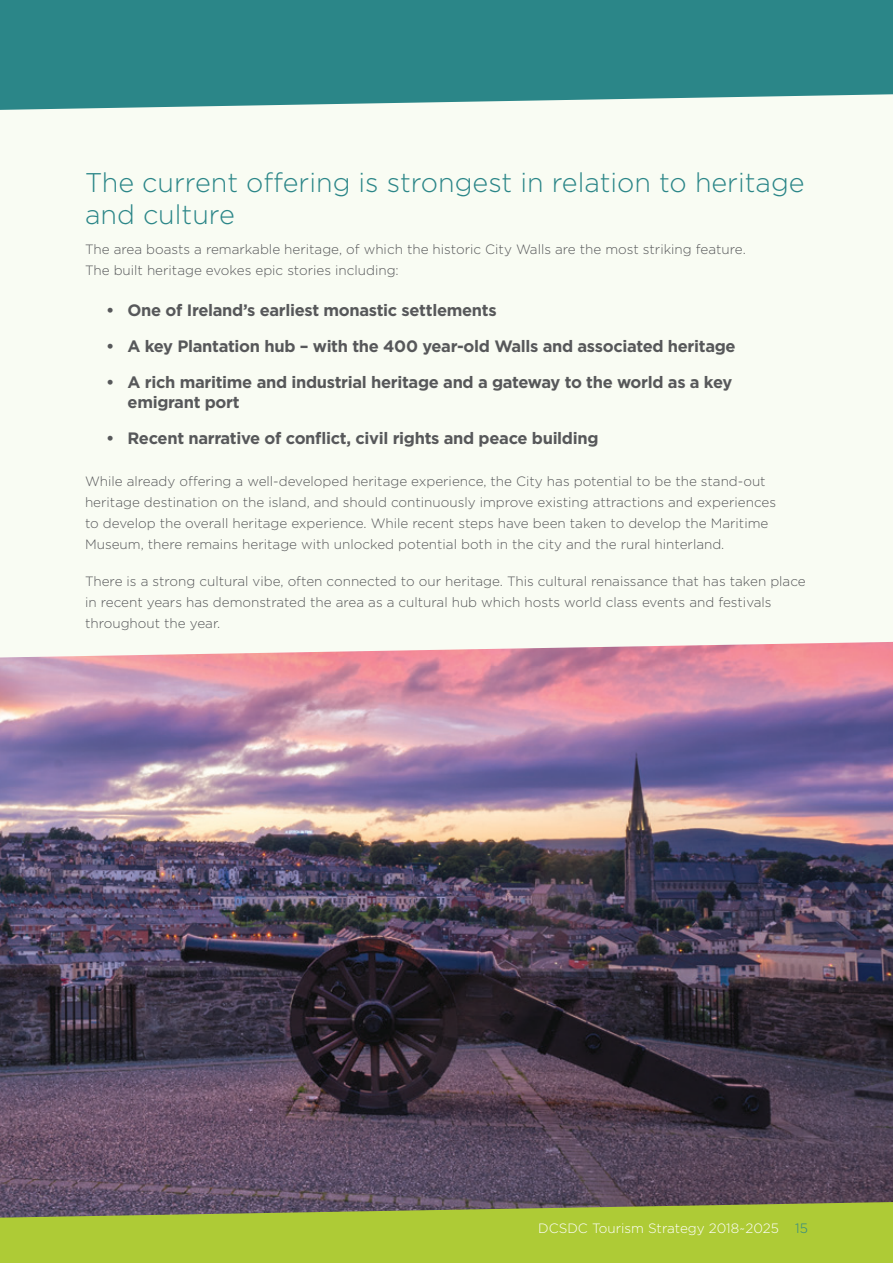
<style>
.page{position:relative;width:893px;height:1263px;background:#fff}
.page>*{position:absolute;margin:0;border:0;box-sizing:border-box;transform-origin:0 0}
.t1{font:300 27px/32.4px "Gotham";color:#2b8688}
.t2{font:700 16.5px/19.8px "Gotham";letter-spacing:-.02em;color:#57585a}
.t3{font:300 13.5px/21px "Gotham";color:#57585a}
.t4{font:300 13.5px "Gotham";color:#fff}
.s1{color:#2b8688}
</style>
<div class="page">
<div style="left:0;top:88px;width:893px;height:1147px;background:#f9fcf3"></div>
<img style="left:0;top:642px;width:893px;height:560px">
<svg style="left:0;top:1202px;width:893px;height:61px;background:#a3bb3c"></svg>
<svg style="left:0;top:0;width:893px;height:110px;background:#398e8f"></svg>
<h1 class="t1" style="left:85px;top:165px;width:721px">The current offering is strongest in relation to heritage and culture</h1>
<p class="t3" style="left:85px;top:238px;width:662px">The area boasts a remarkable heritage, of which the historic City Walls are the most striking feature.<br>The built heritage evokes epic stories including:</p>
<p class="t2" style="left:106px;top:300px;width:392px">• One of Ireland’s earliest monastic settlements</p>
<p class="t2" style="left:106px;top:336px;width:631px">• A key Plantation hub – with the 400 year-old Walls and associated heritage</p>
<p class="t2" style="left:128px;top:372px;width:606px;text-indent:-21px">• A rich maritime and industrial heritage and a gateway to the world as a key emigrant port</p>
<p class="t2" style="left:106px;top:428px;width:494px">• Recent narrative of conflict, civil rights and peace building</p>
<p class="t3" style="left:85px;top:470px;width:692px">While already offering a well-developed heritage experience, the City has potential to be the stand-out heritage destination on the island, and should continuously improve existing attractions and experiences to develop the overall heritage experience. While recent steps have been taken to develop the Maritime Museum, there remains heritage with unlocked potential both in the city and the rural hinterland.</p>
<p class="t3" style="left:85px;top:570px;width:722px">There is a strong cultural vibe, often connected to our heritage. This cultural renaissance that has taken place in recent years has demonstrated the area as a cultural hub which hosts world class events and festivals throughout the year.</p>
<p class="t4" style="left:538px;top:1220px;width:271px">DCSDC Tourism Strategy 2018~2025 <span class="s1">15</span></p>
</div>
